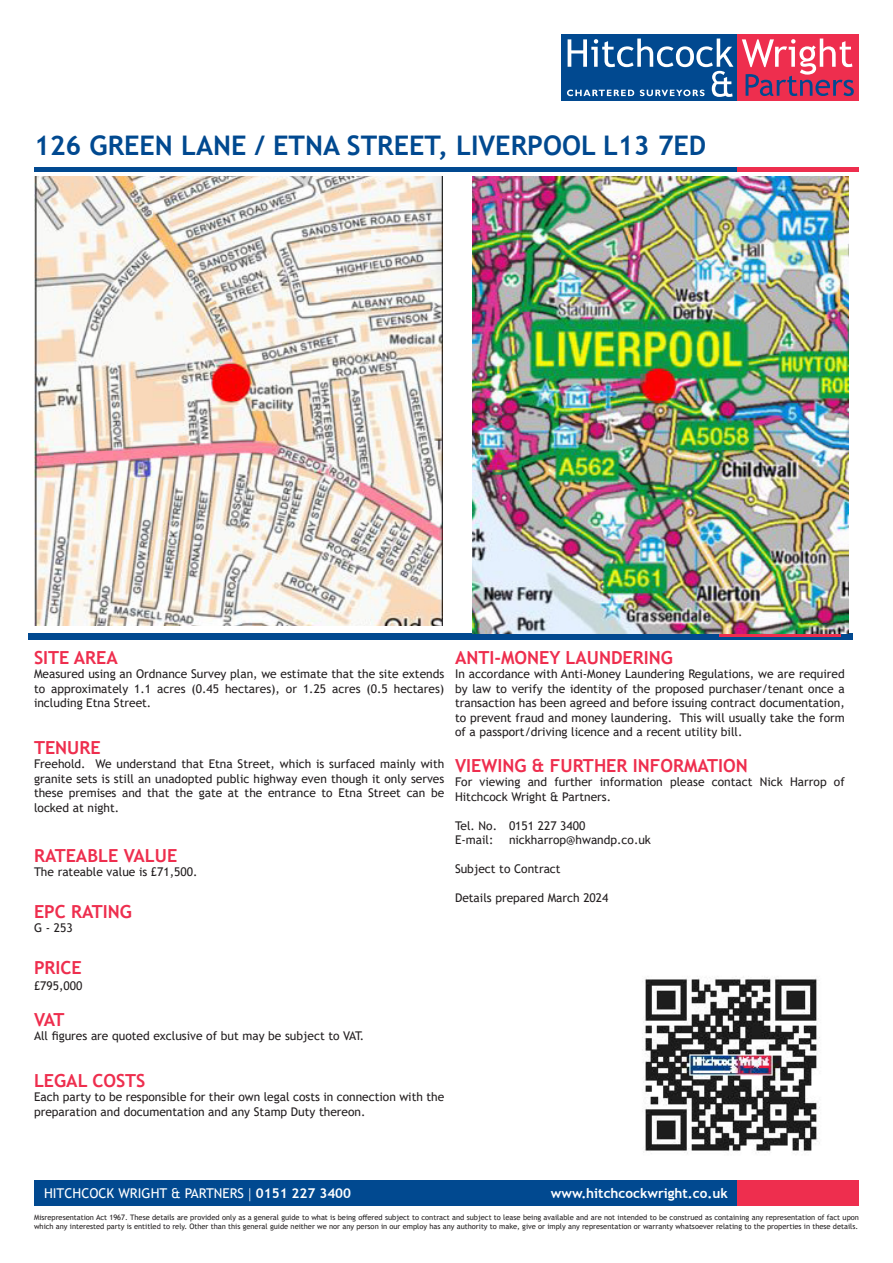
<style>
.page{position:relative;width:893px;height:1263px;background:#fff}
.page>*{position:absolute;margin:0;border:0;box-sizing:border-box;transform-origin:0 0}
.t1{font:700 27px "Trebuchet MS";color:#014990}
.t2{font:700 18px "Trebuchet MS";color:#ee2e4e}
.t3{font:13.5px "Trebuchet MS";color:#fff}
.t4{font:700 13.5px "Trebuchet MS";color:#fff}
.t5{font:12px/14.4px "Trebuchet MS";color:#231f20;text-align:justify}
.t6{font:7.5px/9px "Trebuchet MS";color:#231f20}
.s1{font-size:15.75px}
.s2{font-weight:700}
</style>
<div class="page">
<div style="left:561px;top:34px;width:178px;height:67px;background:#014990"></div>
<div style="left:738px;top:34px;width:121px;height:67px;background:#ee2e4e"></div>
<svg style="left:742px;top:39px;width:112px;height:57px"></svg>
<svg style="left:567px;top:39px;width:166px;height:58px"></svg>
<div style="left:34px;top:1180px;width:825px;height:25px;background:#014990"></div>
<div style="left:738px;top:1180px;width:121px;height:25px;background:#ee2e4e"></div>
<div style="left:34px;top:167px;width:825px;height:5px;background:#014990"></div>
<div style="left:738px;top:167px;width:121px;height:5px;background:#ee2e4e"></div>
<div style="left:28px;top:634px;width:825px;height:6px;background:#014990"></div>
<hr style="left:719px;top:634px;width:121px;height:2px;background:#ee2e4e">
<img style="left:642px;top:977px;width:178px;height:177px">
<img style="left:34px;top:176px;width:408px;height:449px">
<img style="left:472px;top:176px;width:376px;height:458px">
<p class="t1" style="left:34px;top:128px;width:674px">126 GREEN LANE / ETNA STREET, LIVERPOOL L13 7ED</p>
<p class="t2" style="left:34px;top:646px;width:85px">SITE AREA</p>
<p class="t5" style="left:34px;top:667px;width:412px">Measured using an Ordnance Survey plan, we estimate that the site extends to approximately 1.1 acres (0.45 hectares), or 1.25 acres (0.5 hectares) including Etna Street.</p>
<p class="t2" style="left:34px;top:736px;width:68px">TENURE</p>
<p class="t5" style="left:34px;top:757px;width:412px">Freehold. We understand that Etna Street, which is surfaced mainly with granite sets is still an unadopted public highway even though it only serves these premises and that the gate at the entrance to Etna Street can be locked at night.</p>
<p class="t2" style="left:34px;top:844px;width:145px">RATEABLE VALUE</p>
<p class="t5" style="left:34px;top:865px;width:165px">The rateable value is £71,500.</p>
<p class="t2" style="left:34px;top:900px;width:100px">EPC RATING</p>
<p class="t5" style="left:34px;top:920px;width:40px">G - 253</p>
<p class="t2" style="left:34px;top:956px;width:49px">PRICE</p>
<p class="t5" style="left:34px;top:978px;width:50px">£795,000</p>
<p class="t2" style="left:34px;top:1008px;width:32px">VAT</p>
<p class="t5" style="left:34px;top:1028px;width:332px">All figures are quoted exclusive of but may be subject to VAT.</p>
<p class="t2" style="left:34px;top:1069px;width:113px">LEGAL COSTS</p>
<p class="t5" style="left:34px;top:1090px;width:412px">Each party to be responsible for their own legal costs in connection with the preparation and documentation and any Stamp Duty thereon.</p>
<p class="t2" style="left:455px;top:646px;width:219px">ANTI-MONEY LAUNDERING</p>
<p class="t5" style="left:455px;top:667px;width:391px">In accordance with Anti-Money Laundering Regulations, we are required by law to verify the identity of the proposed purchaser/tenant once a transaction has been agreed and before issuing contract documentation, to prevent fraud and money laundering. This will usually take the form of a passport/driving licence and a recent utility bill.</p>
<p class="t2" style="left:455px;top:754px;width:294px">VIEWING &amp; FURTHER INFORMATION</p>
<p class="t5" style="left:455px;top:775px;width:391px">For viewing and further information please contact Nick Harrop of<br>Hitchcock Wright &amp; Partners.</p>
<p class="t5" style="left:455px;top:818px;width:132px">Tel. No. 0151 227 3400</p>
<p class="t5" style="left:455px;top:832px;width:40px">E-mail:</p>
<p class="t5" style="left:509px;top:832px;width:144px">nickharrop@hwandp.co.uk</p>
<p class="t5" style="left:455px;top:861px;width:107px">Subject to Contract</p>
<p class="t5" style="left:455px;top:890px;width:155px">Details prepared March 2024</p>
<p class="t3" style="left:44px;top:1184px;width:309px">HITCHCOCK WRIGHT &amp; PARTNERS <span class="s1">|</span> <span class="s2">0151 227 3400</span></p>
<p class="t4" style="left:551px;top:1184px;width:178px">www.hitchcockwright.co.uk</p>
<p class="t6" style="left:34px;top:1212px;width:826px">Misrepresentation Act 1967. These details are provided only as a general guide to what is being offered subject to contract and subject to lease being available and are not intended to be construed as containing any representation of fact upon which any interested party is entitled to rely. Other than this general guide neither we nor any person in our employ has any authority to make, give or imply any representation or warranty whatsoever relating to the properties in these details.</p>
</div>
